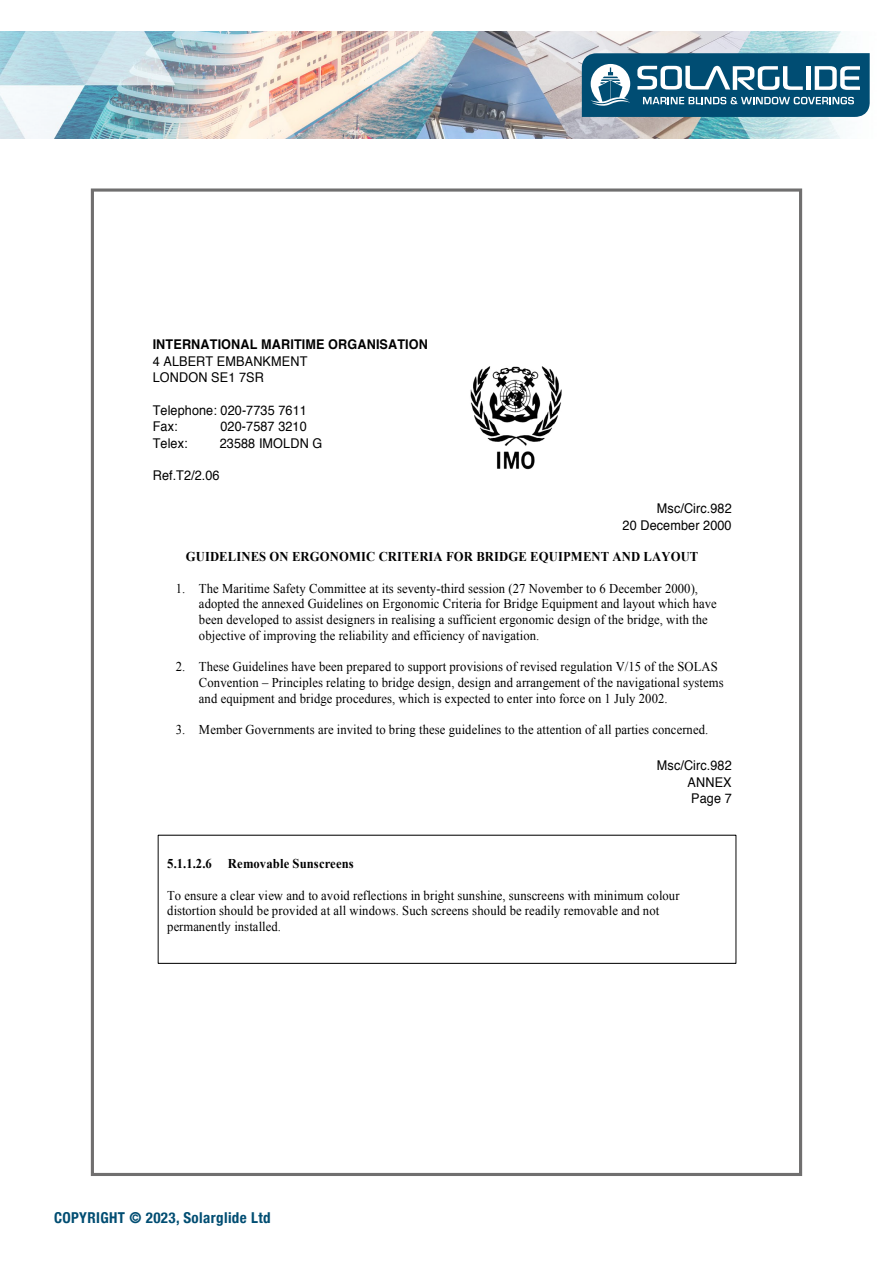
<style>
.page{position:relative;width:893px;height:1263px;background:#fff}
.page>*{position:absolute;margin:0;border:0;box-sizing:border-box;transform-origin:0 0}
.t1{font:700 condensed 15px "Helvetica Neue";letter-spacing:.025em;color:#004d72}
.t2{font:13.5px/15.8px "Times New Roman";letter-spacing:.005em;color:#000;scale:.94 1}
.t3{font:13.5px/16.4px "Helvetica";letter-spacing:.01em;color:#000;scale:.94 1}
.t4{font:700 13.5px "Times New Roman";letter-spacing:.01em;color:#000;scale:.94 1}
.t5{font:700 13.5px "Helvetica";letter-spacing:.01em;color:#000;scale:.94 1}
</style>
<div class="page">
<img style="left:0;top:32px;width:842px;height:106px">
<svg style="left:582px;top:53px;width:288px;height:64px"></svg>
<div style="left:158px;top:835px;width:578px;height:129px;border:1px solid #000"></div>
<img style="left:158px;top:840px;width:578px;height:118px">
<img style="left:470px;top:366px;width:92px;height:103px">
<p class="t5" style="left:153px;top:334px;width:294px">INTERNATIONAL MARITIME ORGANISATION</p>
<p class="t3" style="left:153px;top:353px;width:166px">4 ALBERT EMBANKMENT<br>LONDON SE1 7SR</p>
<p class="t3" style="left:153px;top:402px;width:165px">Telephone: 020-7735 7611<br>Fax:</p>
<p class="t3" style="left:220px;top:419px;width:93px">020-7587 3210</p>
<p class="t3" style="left:153px;top:435px;width:39px">Telex:</p>
<p class="t3" style="left:220px;top:435px;width:111px">23588 IMOLDN G</p>
<p class="t3" style="left:153px;top:468px;width:73px">Ref.T2/2.06</p>
<p class="t3" style="left:623px;top:501px;width:118px;text-align:right">Msc/Circ.982<br>20 December 2000</p>
<p class="t4" style="left:186px;top:547px;width:547px">GUIDELINES ON ERGONOMIC CRITERIA FOR BRIDGE EQUIPMENT AND LAYOUT</p>
<p class="t2" style="left:199px;top:580px;width:552px;text-indent:-23px">1. The Maritime Safety Committee at its seventy-third session (27 November to 6 December 2000), adopted the annexed Guidelines on Ergonomic Criteria for Bridge Equipment and layout which have been developed to assist designers in realising a sufficient ergonomic design of the bridge, with the objective of improving the reliability and efficiency of navigation.</p>
<p class="t2" style="left:199px;top:659px;width:560px;text-indent:-23px">2. These Guidelines have been prepared to support provisions of revised regulation V/15 of the SOLAS<br>Convention – Principles relating to bridge design, design and arrangement of the navigational systems and equipment and bridge procedures, which is expected to enter into force on 1 July 2002.</p>
<p class="t2" style="left:176px;top:721px;width:568px">3. Member Governments are invited to bring these guidelines to the attention of all parties concerned.</p>
<p class="t3" style="left:688px;top:758px;width:48px;text-align:justify;text-indent:-31px">Msc/Circ.982<br>ANNEX Page 7</p>
<p class="t4" style="left:167px;top:854px;width:200px">5.1.1.2.6 Removable Sunscreens</p>
<p class="t2" style="left:167px;top:887px;width:546px">To ensure a clear view and to avoid reflections in bright sunshine, sunscreens with minimum colour distortion should be provided at all windows. Such screens should be readily removable and not permanently installed.</p>
<p class="t1" style="left:54px;top:1205px;width:218px">COPYRIGHT © 2023, Solarglide Ltd</p>
</div>
